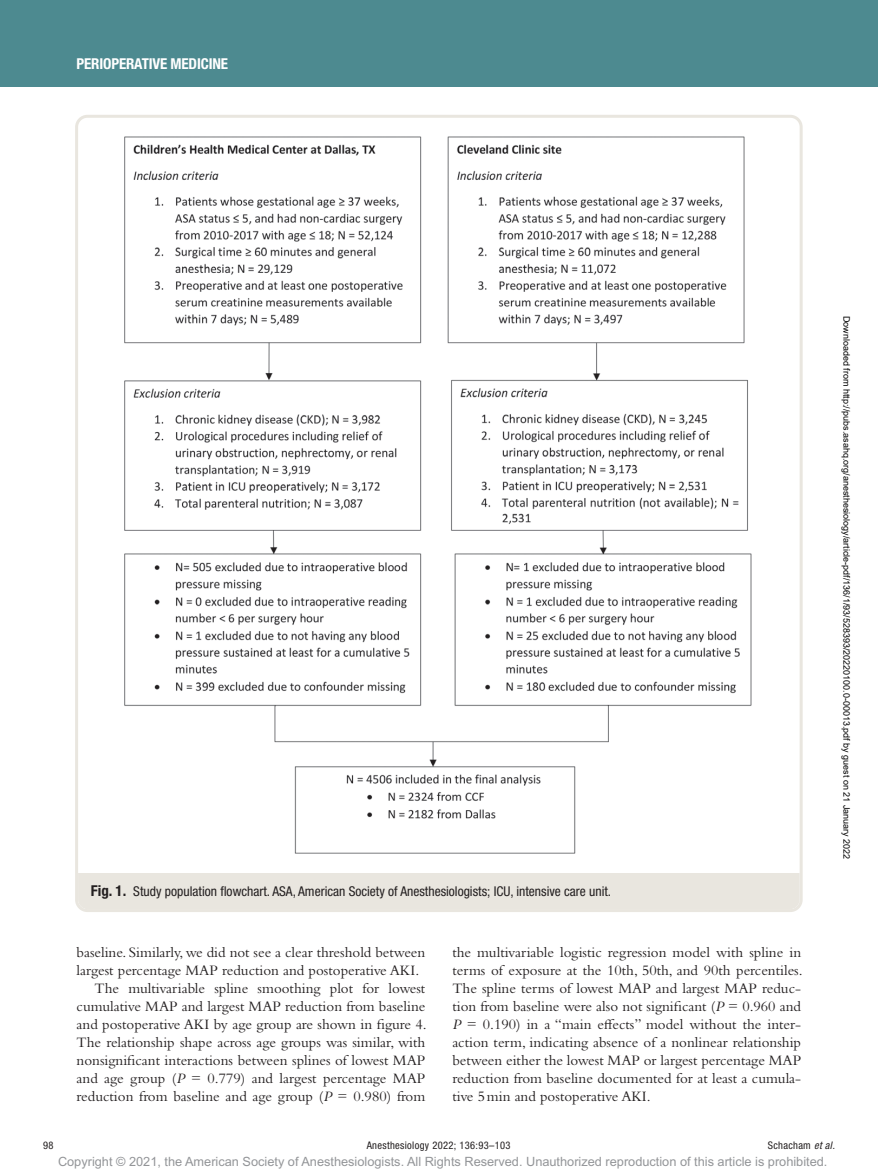
<style>
.page{position:relative;width:878px;height:1175px;background:#fff}
.page>*{position:absolute;margin:0;border:0;box-sizing:border-box;transform-origin:0 0}
.t1{font:15px/18px "Bembo Std";color:#231f20;text-align:justify}
.t2{font:700 condensed 15px "Helvetica Neue LT Std";letter-spacing:-.01em;color:#fff}
.t3{font:condensed 13.5px "Helvetica Neue LT Std";color:#231f20}
.t4{font:12.75px "Arial MT Std";color:#939598}
.t5{font:condensed 10.5px "Helvetica Neue LT Std";letter-spacing:.03em;color:#231f20}
.t6{font:9px "Arial";color:#000}
.s1{font-weight:700;font-size:15px}
.s2{font-style:italic}
</style>
<div class="page">
<div style="left:0;top:0;width:878px;height:86px;background:#4d8a90"></div>
<img style="left:124px;top:136px;width:628px;height:718px">
<div style="left:78px;top:872px;width:721px;height:37px;background:#e9e6df"></div>
<div style="left:75px;top:115px;width:727px;height:797px;border:3px solid #e9e6df;border-radius:11px"></div>
<p class="t2" style="left:77px;top:54px;width:153px">PERIOPERATIVE MEDICINE</p>
<p class="t3" style="left:91px;top:883px;width:522px"><span class="s1">Fig. 1.</span> Study population flowchart. ASA, American Society of Anesthesiologists; ICU, intensive care unit.</p>
<p class="t1" style="left:77px;top:942px;width:350px">baseline. Similarly, we did not see a clear threshold between</p>
<p class="t1" style="left:77px;top:960px;width:344px">largest percentage MAP reduction and postoperative AKI.</p>
<p class="t1" style="left:95px;top:978px;width:332px">The multivariable spline smoothing plot for lowest</p>
<p class="t1" style="left:77px;top:996px;width:350px">cumulative MAP and largest MAP reduction from baseline</p>
<p class="t1" style="left:77px;top:1014px;width:352px">and postoperative AKI by age group are shown in figure 4.</p>
<p class="t1" style="left:77px;top:1032px;width:350px">The relationship shape across age groups was similar, with</p>
<p class="t1" style="left:77px;top:1050px;width:350px">nonsignificant interactions between splines of lowest MAP</p>
<p class="t1" style="left:77px;top:1068px;width:350px">and age group (<span class="s2">P</span> = 0.779) and largest percentage MAP</p>
<p class="t1" style="left:77px;top:1086px;width:350px">reduction from baseline and age group (<span class="s2">P</span> = 0.980) from</p>
<p class="t1" style="left:452px;top:942px;width:352px">the multivariable logistic regression model with spline in terms of exposure at the 10th, 50th, and 90th percentiles.<br>The spline terms of lowest MAP and largest MAP reduc&shy;tion from baseline were also not significant (<span class="s2">P</span> = 0.960 and <span class="s2">P</span> = 0.190) in a “main effects” model without the inter&shy;action term, indicating absence of a nonlinear relationship between either the lowest MAP or largest percentage MAP reduction from baseline documented for at least a cumula&shy;tive 5min and postoperative AKI.</p>
<p class="t6" style="left:850px;top:315px;width:545px;rotate:90deg">Downloaded from http://pubs.asahq.org/anesthesiology/article-pdf/136/1/93/528393/20220100.0-00013.pdf by guest on 21 January 2022</p>
<p class="t5" style="left:43px;top:1139px;width:12px">98</p>
<p class="t5" style="left:367px;top:1139px;width:145px">Anesthesiology 2022; 136:93–103</p>
<p class="t5" style="left:767px;top:1139px;width:68px">Schacham <span class="s2">et al.</span></p>
<p class="t4" style="left:58px;top:1154px;width:771px">Copyright © 2021, the American Society of Anesthesiologists. All Rights Reserved. Unauthorized reproduction of this article is prohibited.</p>
</div>
